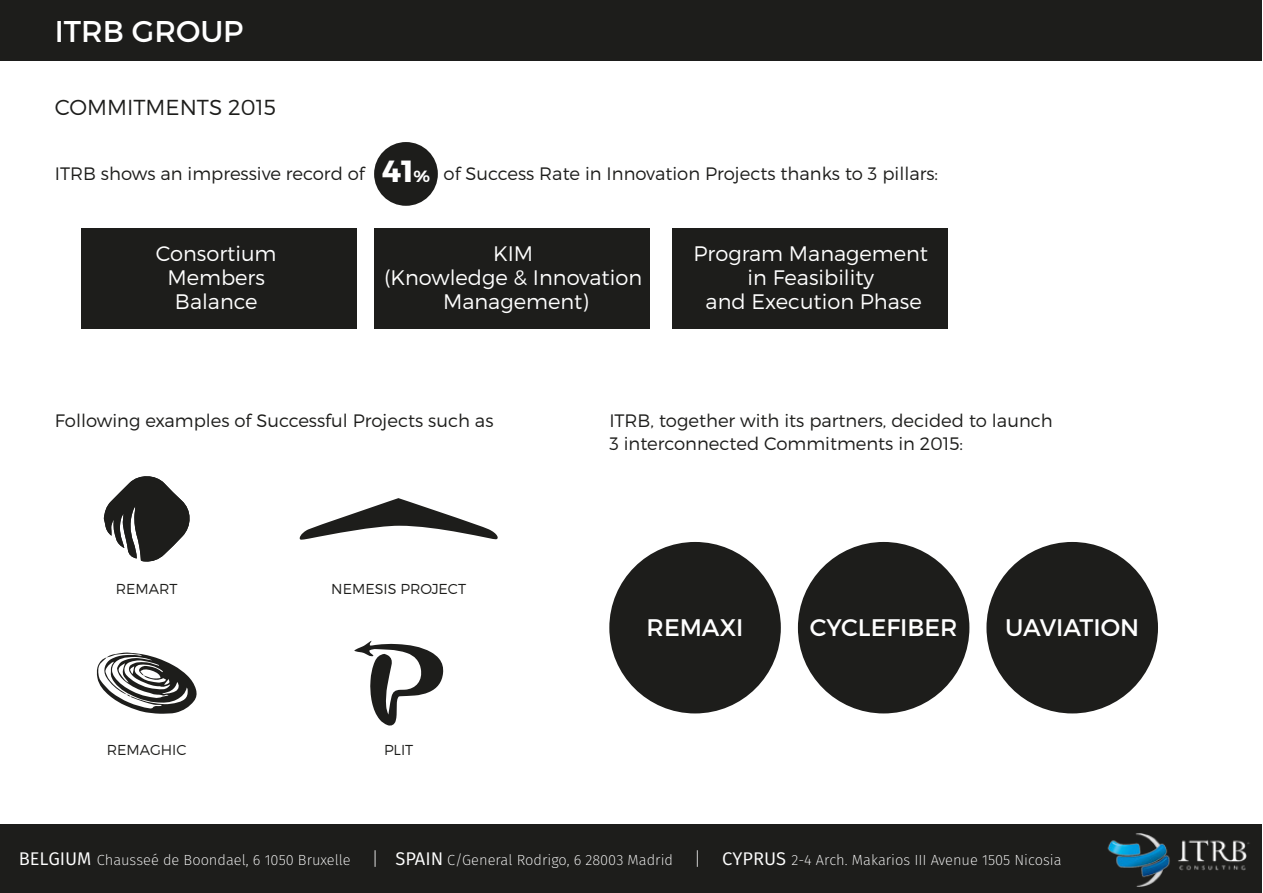
<style>
.page{position:relative;width:1263px;height:893px;background:#fff}
.page>*{position:absolute;margin:0;border:0;box-sizing:border-box;transform-origin:0 0}
.t1{font:700 30.6px "Montserrat";color:#fff}
.t2{font:30px "Montserrat";color:#fff}
.t3{font:24px "Montserrat";color:#fff}
.t4{font:300 21.75px "Montserrat";color:#1d1d1b}
.t5{font:300 21px/24px "Montserrat";color:#fff;text-align:center}
.t6{font:300 18px/22.5px "Montserrat";color:#1d1d1b}
.t7{font:200 14.7px "Fira Sans";color:#fff}
.t8{font:300 14.4px "Montserrat";color:#1d1d1b}
.s1{font-size:16.2px}
.s2{font-weight:400;font-size:18.3px}
.s3{font-size:18.3px}
</style>
<div class="page">
<div style="left:0;top:0;width:1262px;height:60px;background:#1d1d1b"></div>
<div style="left:374px;top:142px;width:64px;height:64px;background:#1d1d1b;border-radius:50%"></div>
<div style="left:609px;top:542px;width:172px;height:171px;background:#1d1d1b;border-radius:50%"></div>
<div style="left:798px;top:542px;width:171px;height:171px;background:#1d1d1b;border-radius:50%"></div>
<div style="left:986px;top:542px;width:172px;height:171px;background:#1d1d1b;border-radius:50%"></div>
<div style="left:672px;top:228px;width:276px;height:101px;background:#1d1d1b"></div>
<div style="left:81px;top:228px;width:276px;height:101px;background:#1d1d1b"></div>
<div style="left:374px;top:228px;width:276px;height:101px;background:#1d1d1b"></div>
<svg style="left:104px;top:476px;width:86px;height:86px"></svg>
<svg style="left:96px;top:652px;width:101px;height:62px"></svg>
<svg style="left:354px;top:641px;width:90px;height:85px"></svg>
<svg style="left:299px;top:498px;width:199px;height:42px"></svg>
<div style="left:0;top:825px;width:1262px;height:68px;background:#1d1d1b"></div>
<img style="left:1098px;top:824px;width:163px;height:63px">
<h2 class="t2" style="left:55px;top:12px;width:190px">ITRB GROUP</h2>
<p class="t4" style="left:55px;top:94px;width:223px">COMMITMENTS 2015</p>
<h1 class="t1" style="left:382px;top:153px;width:50px">41<span class="s1">%</span></h1>
<p class="t6" style="left:55px;top:162px;width:311px">ITRB shows an impressive record of</p>
<p class="t6" style="left:444px;top:162px;width:496px">of Success Rate in Innovation Projects thanks to 3 pillars:</p>
<p class="t5" style="left:156px;top:241px;width:122px">Consortium<br>Members<br>Balance</p>
<p class="t5" style="left:384px;top:241px;width:260px">KIM<br>(Knowledge &amp; Innovation<br>Management)</p>
<p class="t5" style="left:693px;top:241px;width:236px">Program Management in Feasibility<br>and Execution Phase</p>
<p class="t6" style="left:55px;top:409px;width:440px">Following examples of Successful Projects such as</p>
<p class="t8" style="left:116px;top:580px;width:63px">REMART</p>
<p class="t8" style="left:331px;top:580px;width:136px">NEMESIS PROJECT</p>
<p class="t8" style="left:107px;top:741px;width:81px">REMAGHIC</p>
<p class="t8" style="left:384px;top:741px;width:31px">PLIT</p>
<p class="t6" style="left:609px;top:409px;width:445px">ITRB, together with its partners, decided to launch<br>3 interconnected Commitments in 2015:</p>
<h3 class="t3" style="left:647px;top:613px;width:98px">REMAXI</h3>
<h3 class="t3" style="left:810px;top:613px;width:149px">CYCLEFIBER</h3>
<h3 class="t3" style="left:1005px;top:613px;width:135px">UAVIATION</h3>
<p class="t7" style="left:19px;top:850px;width:1044px"><span class="s2">BELGIUM</span> Chausseé de Boondael, 6 1050 Bruxelle <span class="s3">|</span> <span class="s2">SPAIN</span> C/General Rodrigo, 6 28003 Madrid <span class="s3">|</span> <span class="s2">CYPRUS</span> 2-4 Arch. Makarios III Avenue 1505 Nicosia</p>
</div>
